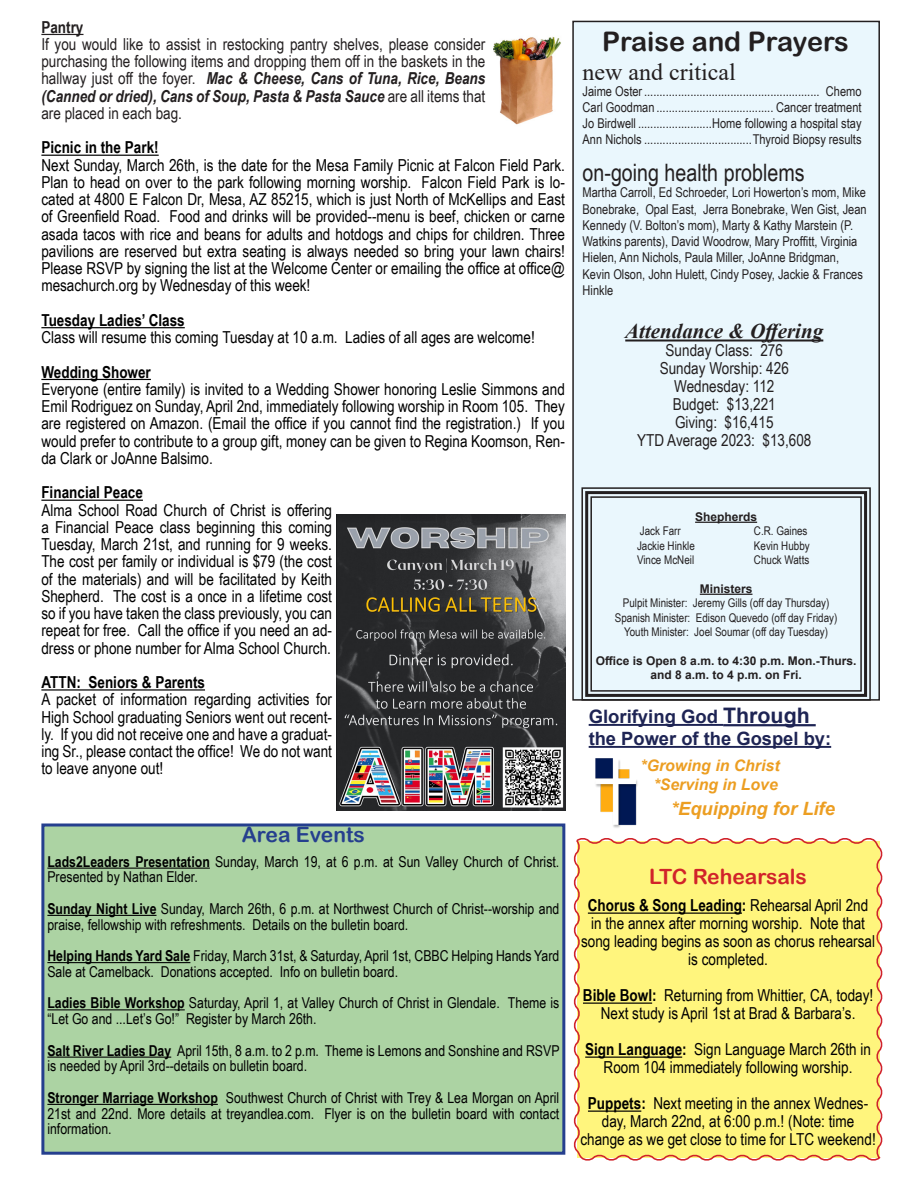
<style>
.page{position:relative;width:918px;height:1188px;background:#fff}
.page>*{position:absolute;margin:0;border:0;box-sizing:border-box;transform-origin:0 0}
.t1{font:27px "Arial Rounded MT Bold";color:#231f20}
.sick{font:24px "Arial Narrow";color:#231f20}
.t2{font:24px "Times New Roman";color:#231f20}
.t3{font:italic 700 21px "Times New Roman";color:#231f20}
.t4{font:21px "Arial Rounded MT Bold";color:#d1232a}
.t5{font:21px "Arial Rounded MT Bold";color:#253f8e}
.t6{font:700 18.45px "Arial";color:#1e2454}
.t7{font:700 18.3px "Arial";color:#1e2454}
.t8{font:italic 700 18.3px "Arial";color:#ec9e22}
.t9{font:16.5px/17.2px "Arial Narrow";color:#000;text-align:justify}
.t10{font:16.5px/17.2px "Arial Narrow";color:#231f20;text-align:justify}
.t11{font:700 16.5px "Arial Narrow";color:#000}
.t12{font:700 16.5px "Arial Narrow";color:#231f20}
.t13{font:italic 700 15.9px "Arial";color:#ec9e22}
.t14{font:15px/15.8px "Arial Narrow";color:#000}
.sick-2{font:13.5px/16.2px "Arial Narrow";color:#231f20}
.t15{font:12px "Arial Narrow";color:#231f20}
.t16{font:700 12px "Arial";color:#231f20}
.s1{font-weight:700;font-style:italic}
.s2{font-weight:700}
.s3{font-size:21.3px}
</style>
<div class="page">
<div style="left:573px;top:21px;width:306px;height:679px;background:#eaf7fd"></div>
<div style="left:572px;top:21px;width:308px;height:680px;border:2px solid #231f20"></div>
<img style="left:493px;top:36px;width:68px;height:89px">
<svg style="left:581px;top:487px;width:291px;height:214px"></svg>
<div style="left:585px;top:491px;width:282px;height:206px;border:3px solid #231f20"></div>
<div style="left:590px;top:496px;width:272px;height:196px;border:2px solid #231f20"></div>
<hr style="left:41px;top:34px;width:43px;height:1px;background:#231f20">
<hr style="left:41px;top:155px;width:118px;height:1px;background:#000">
<hr style="left:41px;top:327px;width:144px;height:1px;background:#000">
<hr style="left:41px;top:379px;width:110px;height:1px;background:#000">
<hr style="left:41px;top:500px;width:102px;height:1px;background:#000">
<hr style="left:41px;top:689px;width:164px;height:2px;background:#000">
<hr style="left:625px;top:340px;width:198px;height:2px;background:#231f20">
<div style="left:573px;top:838px;width:310px;height:323px;background:#fff57d"></div>
<div style="left:43px;top:825px;width:521px;height:328px;background:#acd3a3"></div>
<hr style="left:47px;top:868px;width:163px;height:1px;background:#000">
<hr style="left:47px;top:915px;width:110px;height:1px;background:#000">
<hr style="left:47px;top:962px;width:143px;height:1px;background:#000">
<hr style="left:47px;top:1009px;width:138px;height:1px;background:#000">
<hr style="left:47px;top:1057px;width:124px;height:1px;background:#000">
<hr style="left:47px;top:1104px;width:171px;height:1px;background:#000">
<div style="left:41px;top:824px;width:524px;height:331px;border:3px solid #253f8e"></div>
<img style="left:337px;top:515px;width:228px;height:296px">
<hr style="left:589px;top:724px;width:134px;height:2px;background:#1e2454">
<hr style="left:723px;top:724px;width:93px;height:2px;background:#1e2454">
<hr style="left:589px;top:746px;width:242px;height:2px;background:#1e2454">
<img style="left:595px;top:758px;width:43px;height:70px">
<p class="t12" style="left:41px;top:14px;width:44px">Pantry</p>
<p class="t10" style="left:41px;top:35px;width:446px">If you would like to assist in restocking pantry shelves, please consider purchasing the following items and dropping them off in the baskets in the hallway just off the foyer. <span class="s1">Mac &amp; Cheese, Cans of Tuna, Rice, Beans (Canned or dried), Cans of Soup, Pasta &amp; Pasta Sauce</span> are all items that are placed in each bag.</p>
<p class="t11" style="left:41px;top:135px;width:119px">Picnic in the Park!</p>
<p class="t9" style="left:41px;top:156px;width:525px">Next Sunday, March 26th, is the date for the Mesa Family Picnic at Falcon Field Park.<br>Plan to head on over to the park following morning worship. Falcon Field Park is lo&shy;cated at 4800 E Falcon Dr, Mesa, AZ 85215, which is just North of McKellips and East of Greenfield Road. Food and drinks will be provided--menu is beef, chicken or carne asada tacos with rice and beans for adults and hotdogs and chips for children. Three pavilions are reserved but extra seating is always needed so bring your lawn chairs!<br>Please RSVP by signing the list at the Welcome Center or emailing the office at office@ mesachurch.org by Wednesday of this week!</p>
<p class="t11" style="left:41px;top:308px;width:145px">Tuesday Ladies’ Class</p>
<p class="t9" style="left:41px;top:328px;width:495px">Class will resume this coming Tuesday at 10 a.m. Ladies of all ages are welcome!</p>
<p class="t11" style="left:41px;top:359px;width:111px">Wedding Shower</p>
<p class="t9" style="left:41px;top:380px;width:525px">Everyone (entire family) is invited to a Wedding Shower honoring Leslie Simmons and Emil Rodriguez on Sunday, April 2nd, immediately following worship in Room 105. They are registered on Amazon. (Email the office if you cannot find the registration.) If you would prefer to contribute to a group gift, money can be given to Regina Koomson, Ren&shy;da Clark or JoAnne Balsimo.</p>
<p class="t11" style="left:41px;top:480px;width:103px">Financial Peace</p>
<p class="t9" style="left:41px;top:501px;width:292px">Alma School Road Church of Christ is offering a Financial Peace class beginning this coming Tuesday, March 21st, and running for 9 weeks.<br>The cost per family or individual is $79 (the cost of the materials) and will be facilitated by Keith Shepherd. The cost is a once in a lifetime cost so if you have taken the class previously, you can repeat for free. Call the office if you need an ad&shy;dress or phone number for Alma School Church.</p>
<p class="t11" style="left:41px;top:670px;width:165px">ATTN: Seniors &amp; Parents</p>
<p class="t9" style="left:41px;top:690px;width:292px">A packet of information regarding activities for High School graduating Seniors went out recent&shy;ly. If you did not receive one and have a graduat&shy;ing Sr., please contact the office! We do not want to leave anyone out!</p>
<p class="t5" style="left:242px;top:822px;width:125px">Area Events</p>
<p class="t14" style="left:47px;top:853px;width:513px"><span class="s2">Lads2Leaders Presentation</span> Sunday, March 19, at 6 p.m. at Sun Valley Church of Christ.<br>Presented by Nathan Elder.</p>
<p class="t14" style="left:47px;top:900px;width:513px"><span class="s2">Sunday Night Live</span> Sunday, March 26th, 6 p.m. at Northwest Church of Christ--worship and praise, fellowship with refreshments. Details on the bulletin board.</p>
<p class="t14" style="left:47px;top:947px;width:513px"><span class="s2">Helping Hands Yard Sale</span> Friday, March 31st, &amp; Saturday, April 1st, CBBC Helping Hands Yard<br>Sale at Camelback. Donations accepted. Info on bulletin board.</p>
<p class="t14" style="left:47px;top:995px;width:513px"><span class="s2">Ladies Bible Workshop</span> Saturday, April 1, at Valley Church of Christ in Glendale. Theme is “Let Go and ...Let’s Go!” Register by March 26th.</p>
<p class="t14" style="left:47px;top:1042px;width:514px"><span class="s2">Salt River Ladies Day</span> April 15th, 8 a.m. to 2 p.m. Theme is Lemons and Sonshine and RSVP is needed by April 3rd--details on bulletin board.</p>
<p class="t14" style="left:47px;top:1089px;width:513px;text-align:justify"><span class="s2">Stronger Marriage Workshop</span> Southwest Church of Christ with Trey &amp; Lea Morgan on April 21st and 22nd. More details at treyandlea.com. Flyer is on the bulletin board with contact information.</p>
<p class="t1" style="left:602px;top:25px;width:248px">Praise and Prayers</p>
<p class="t2" style="left:583px;top:55px;width:155px">new and critical</p>
<p class="sick-2" style="left:583px;top:82px;width:280px">Jaime Oster ......................................................... Chemo</p>
<p class="sick-2" style="left:583px;top:99px;width:280px">Carl Goodman ...................................... Cancer treatment</p>
<p class="sick-2" style="left:583px;top:115px;width:280px">Jo Birdwell ........................Home following a hospital stay</p>
<p class="sick-2" style="left:583px;top:131px;width:280px">Ann Nichols ...................................Thyroid Biopsy results</p>
<p class="sick" style="left:583px;top:155px;width:224px">on-going health problems</p>
<p class="sick-2" style="left:583px;top:184px;width:286px">Martha Carroll, Ed Schroeder, Lori Howerton’s mom, Mike Bonebrake, Opal East, Jerra Bonebrake, Wen Gist, Jean Kennedy (V. Bolton’s mom), Marty &amp; Kathy Marstein (P.<br>Watkins parents), David Woodrow, Mary Proffitt, Virginia Hielen, Ann Nichols, Paula Miller, JoAnne Bridgman, Kevin Olson, John Hulett, Cindy Posey, Jackie &amp; Frances Hinkle</p>
<p class="t3" style="left:625px;top:317px;width:200px">Attendance &amp; Offering</p>
<p class="t10" style="left:666px;top:341px;width:119px">Sunday Class: 276</p>
<p class="t10" style="left:660px;top:359px;width:131px">Sunday Worship: 426</p>
<p class="t10" style="left:674px;top:377px;width:102px">Wednesday: 112</p>
<p class="t10" style="left:673px;top:395px;width:105px">Budget: $13,221</p>
<p class="t10" style="left:675px;top:413px;width:100px">Giving: $16,415</p>
<p class="t10" style="left:637px;top:431px;width:176px">YTD Average 2023: $13,608</p>
<p class="t16" style="left:695px;top:508px;width:64px">Shepherds</p>
<p class="t15" style="left:640px;top:522px;width:43px">Jack Farr</p>
<p class="t15" style="left:754px;top:522px;width:55px">C.R. Gaines</p>
<p class="t15" style="left:637px;top:537px;width:59px">Jackie Hinkle</p>
<p class="t15" style="left:754px;top:537px;width:57px">Kevin Hubby</p>
<p class="t15" style="left:637px;top:551px;width:59px">Vince McNeil</p>
<p class="t15" style="left:754px;top:551px;width:57px">Chuck Watts</p>
<p class="t16" style="left:700px;top:580px;width:54px">Ministers</p>
<p class="t15" style="left:623px;top:594px;width:208px">Pulpit Minister: Jeremy Gills (off day Thursday)</p>
<p class="t15" style="left:615px;top:609px;width:224px">Spanish Minister: Edison Quevedo (off day Friday)</p>
<p class="t15" style="left:624px;top:623px;width:206px">Youth Minister: Joel Soumar (off day Tuesday)</p>
<p class="t16" style="left:596px;top:652px;width:262px">Office is Open 8 a.m. to 4:30 p.m. Mon.-Thurs.</p>
<p class="t16" style="left:650px;top:667px;width:153px">and 8 a.m. to 4 p.m. on Fri.</p>
<p class="t6" style="left:589px;top:703px;width:223px">Glorifying God <span class="s3">Through</span></p>
<p class="t7" style="left:589px;top:726px;width:244px">the Power of the Gospel by:</p>
<p class="t13" style="left:641px;top:755px;width:141px">*Growing in Christ</p>
<p class="t13" style="left:654px;top:774px;width:126px">*Serving in Love</p>
<p class="t8" style="left:671px;top:797px;width:165px">*Equipping for Life</p>
<p class="t4" style="left:649px;top:865px;width:159px">LTC Rehearsals</p>
<p class="t9" style="left:581px;top:896px;width:296px;line-height:18px;text-align:center"><span class="s2">Chorus &amp; Song Leading:</span> Rehearsal April 2nd in the annex after morning worship. Note that song leading begins as soon as chorus rehearsal is completed.</p>
<p class="t9" style="left:583px;top:986px;width:292px;line-height:18px;text-align:center"><span class="s2">Bible Bowl:</span> Returning from Whittier, CA, today!<br>Next study is April 1st at Brad &amp; Barbara’s.</p>
<p class="t9" style="left:585px;top:1040px;width:287px;line-height:18px;text-align:center"><span class="s2">Sign Language:</span> Sign Language March 26th in<br>Room 104 immediately following worship.</p>
<p class="t9" style="left:580px;top:1094px;width:297px;line-height:18px;text-align:center"><span class="s2">Puppets:</span> Next meeting in the annex Wednes&shy;day, March 22nd, at 6:00 p.m.! (Note: time change as we get close to time for LTC weekend!</p>
</div>
